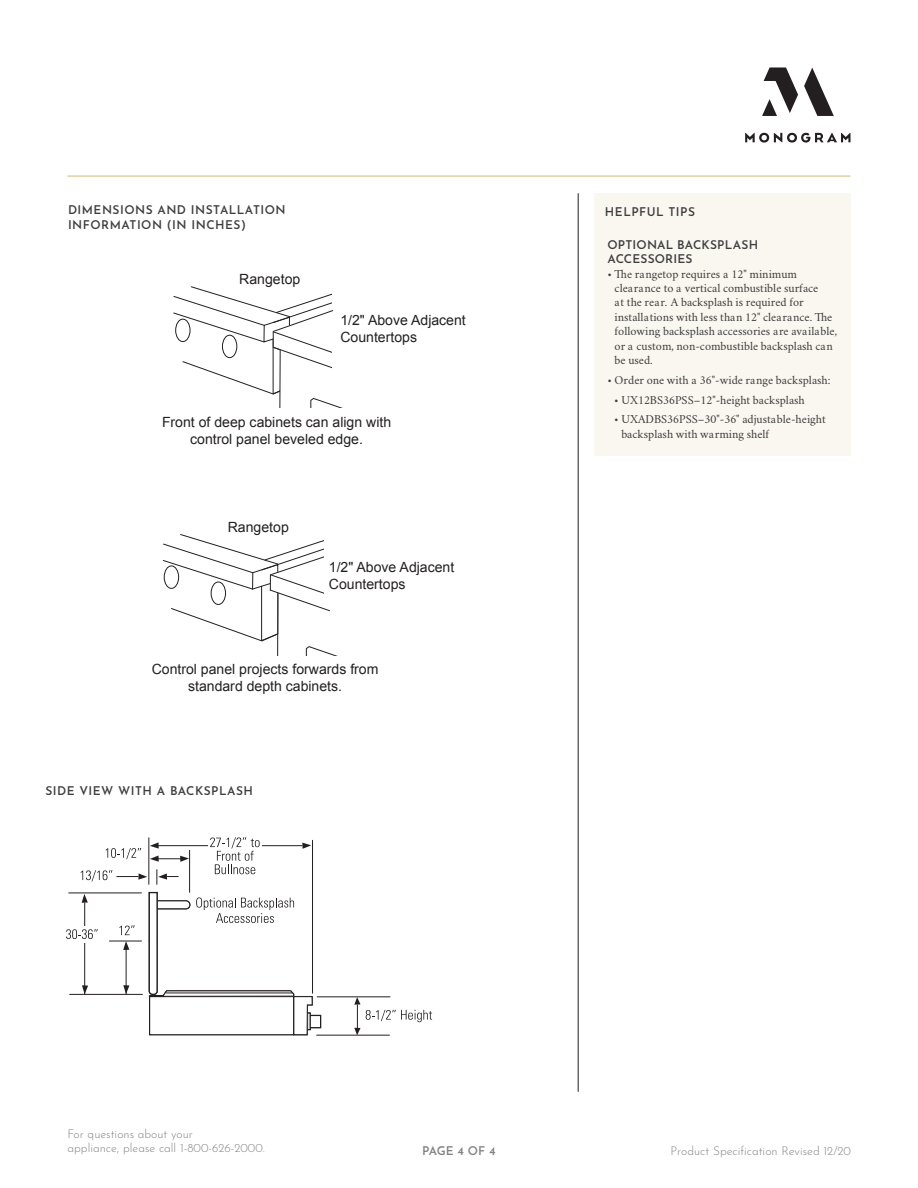
<style>
.page{position:relative;width:918px;height:1188px;background:#fff}
.page>*{position:absolute;margin:0;border:0;box-sizing:border-box;transform-origin:0 0}
.t1{font:14.1px/17px "Arial";color:#231f20}
.BODY_COPY{font:12px/14.4px "Crimson";color:#3e3e3f}
.t2{font:300 12px/14.4px "Josefin Sans";color:#808285}
.NOTES_HEADER{font:600 12px/14.4px "Josefin Sans";letter-spacing:.04em;color:#3e3e3f}
.BODY_COPY-2{font:600 12px/14.4px "Josefin Sans";letter-spacing:.015em;color:#3e3e3f}
.t3{font:600 12px "Josefin Sans";letter-spacing:-.015em;color:#808285}
</style>
<div class="page">
<hr style="left:578px;top:193px;width:1px;height:899px;background:#231f20">
<svg style="left:745px;top:68px;width:105px;height:75px"></svg>
<hr style="left:68px;top:176px;width:782px;height:1px;background:#dcbf7e">
<div style="left:594px;top:193px;width:256px;height:263px;background:#f9f7ef"></div>
<svg style="left:173px;top:286px;width:170px;height:122px"></svg>
<svg style="left:163px;top:534px;width:175px;height:122px"></svg>
<div style="left:310px;top:1015px;width:11px;height:13px;border:1px solid #231f20"></div>
<svg style="left:302px;top:843px;width:9px;height:6px"></svg>
<svg style="left:150px;top:842px;width:9px;height:7px"></svg>
<hr style="left:158px;top:845px;width:144px;height:1px;background:#231f20">
<svg style="left:150px;top:856px;width:39px;height:6px"></svg>
<svg style="left:123px;top:942px;width:6px;height:8px"></svg>
<hr style="left:126px;top:949px;width:1px;height:45px;background:#231f20">
<svg style="left:123px;top:985px;width:6px;height:9px"></svg>
<svg style="left:82px;top:894px;width:6px;height:9px"></svg>
<hr style="left:84px;top:903px;width:1px;height:91px;background:#231f20">
<svg style="left:82px;top:985px;width:6px;height:9px"></svg>
<hr style="left:317px;top:997px;width:73px;height:1px;background:#231f20">
<hr style="left:70px;top:994px;width:72px;height:1px;background:#231f20">
<hr style="left:69px;top:893px;width:72px;height:1px;background:#231f20">
<hr style="left:109px;top:941px;width:32px;height:1px;background:#231f20">
<hr style="left:312px;top:840px;width:1px;height:153px;background:#231f20">
<hr style="left:189px;top:850px;width:1px;height:42px;background:#231f20">
<hr style="left:149px;top:838px;width:1px;height:46px;background:#231f20">
<svg style="left:157px;top:870px;width:21px;height:14px"></svg>
<hr style="left:317px;top:1035px;width:72px;height:1px;background:#231f20">
<div style="left:64px;top:927px;width:37px;height:16px;background:#fff"></div>
<svg style="left:66px;top:929px;width:32px;height:10px"></svg>
<svg style="left:119px;top:925px;width:16px;height:10px"></svg>
<svg style="left:81px;top:870px;width:66px;height:12px"></svg>
<svg style="left:106px;top:848px;width:35px;height:11px"></svg>
<div style="left:208px;top:835px;width:53px;height:44px;background:#fff"></div>
<svg style="left:210px;top:837px;width:50px;height:37px"></svg>
<svg style="left:354px;top:997px;width:78px;height:38px"></svg>
<svg style="left:148px;top:891px;width:166px;height:145px"></svg>
<p class="NOTES_HEADER" style="left:68px;top:201px;width:219px">DIMENSIONS AND INSTALLATION<br>INFORMATION (IN INCHES)</p>
<p class="t1" style="left:239px;top:271px;width:63px">Rangetop</p>
<p class="t1" style="left:340px;top:312px;width:127px">1/2" Above Adjacent<br>Countertops</p>
<p class="t1" style="left:162px;top:413px;width:231px;text-align:center">Front of deep cabinets can align with control panel beveled edge.</p>
<p class="t1" style="left:228px;top:518px;width:63px">Rangetop</p>
<p class="t1" style="left:329px;top:559px;width:127px">1/2" Above Adjacent<br>Countertops</p>
<p class="t1" style="left:152px;top:661px;width:228px;text-align:center">Control panel projects forwards from standard depth cabinets.</p>
<p class="NOTES_HEADER" style="left:45px;top:782px;width:209px">SIDE VIEW WITH A BACKSPLASH</p>
<p class="NOTES_HEADER" style="left:605px;top:203px;width:92px">HELPFUL TIPS</p>
<p class="BODY_COPY-2" style="left:608px;top:236px;width:152px">OPTIONAL BACKSPLASH<br>ACCESSORIES</p>
<p class="BODY_COPY" style="left:615px;top:266px;width:224px;text-indent:-7px">• The rangetop requires a 12" minimum clearance to a vertical combustible surface<br>at the rear. A backsplash is required for installations with less than 12" clearance. The following backsplash accessories are available, or a custom, non-combustible backsplash can be used.</p>
<p class="BODY_COPY" style="left:608px;top:372px;width:225px">• Order one with a 36"-wide range backsplash:</p>
<p class="BODY_COPY" style="left:614px;top:392px;width:192px">• UX12BS36PSS–12"-height backsplash</p>
<p class="BODY_COPY" style="left:621px;top:411px;width:206px;text-indent:-7px">• UXADBS36PSS–30"-36" adjustable-height backsplash with warming shelf</p>
<p class="t2" style="left:68px;top:1125px;width:199px">For questions about your<br>appliance, please call 1-800-626-2000.</p>
<p class="t3" style="left:422px;top:1140px;width:75px">PAGE 4 OF 4</p>
<p class="t2" style="left:671px;top:1142px;width:182px">Product Specification Revised 12/20</p>
</div>
